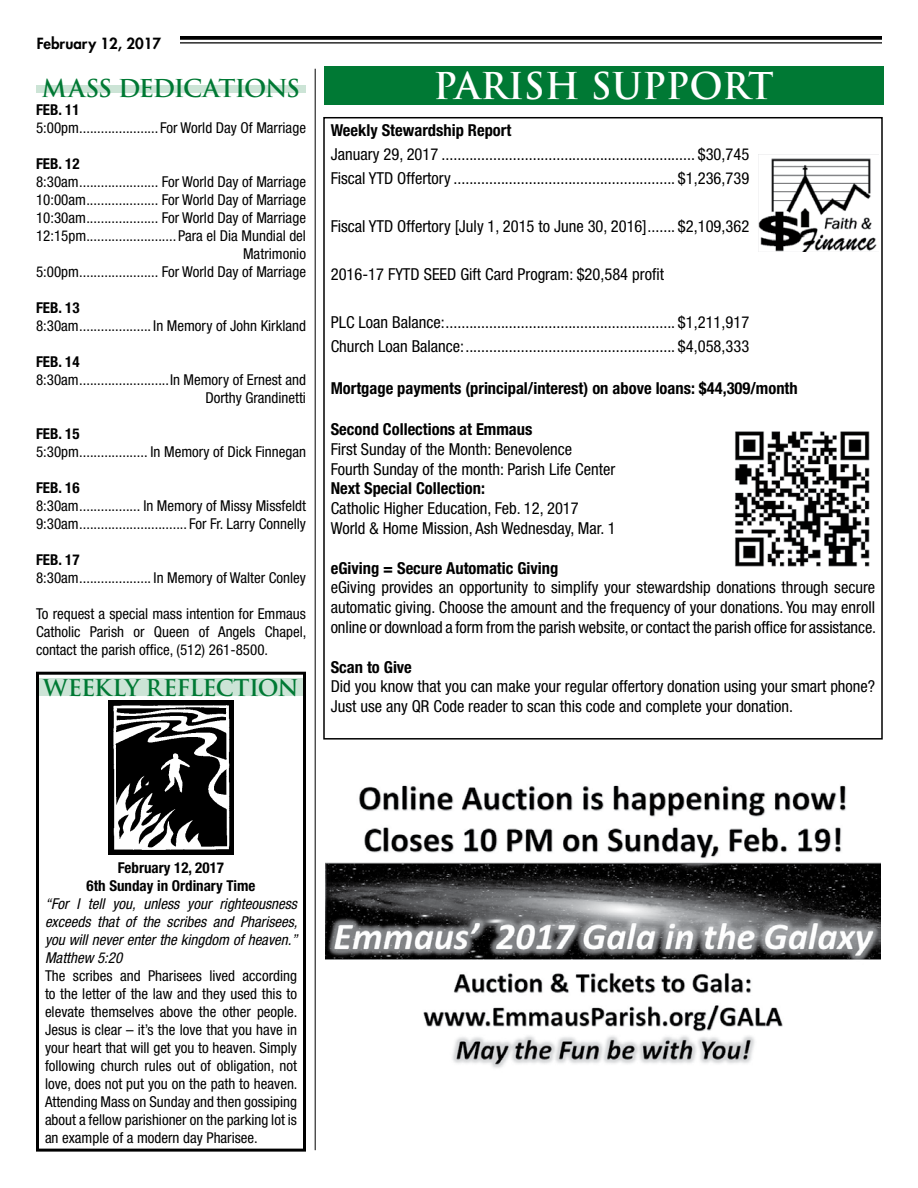
<style>
.page{position:relative;width:918px;height:1188px;background:#fff}
.page>*{position:absolute;margin:0;border:0;box-sizing:border-box;transform-origin:0 0}
.t1{font:700 36px "Trajan Pro";color:#fff}
.t2{font:700 24px "Trajan Pro";letter-spacing:-.05em;color:#007934}
.t3{font:700 22.5px "Trajan Pro";letter-spacing:-.04em;color:#007934}
.t4{font:condensed 16.5px/19.8px "Helvetica Neue LT Std";color:#000}
.t5{font:700 condensed 16.5px "Helvetica Neue LT Std";color:#000}
.t6{font:condensed 15px/18px "Helvetica Neue LT Std";color:#000;text-align:justify}
.t7{font:italic condensed 15px/18px "Helvetica Neue LT Std";color:#000;text-align:justify}
.t8{font:700 condensed 15px/18px "Helvetica Neue LT Std";color:#000;text-align:center}
.t9{font:800 15px "Futura Std";color:#000}
</style>
<div class="page">
<div style="left:36px;top:678px;width:268px;height:18px;background:#cce4d6"></div>
<hr style="left:315px;top:69px;width:1px;height:1081px;background:#000">
<div style="left:36px;top:85px;width:270px;height:7px;background:#cce4d6"></div>
<div style="left:324px;top:66px;width:559px;height:39px;background:#007934"></div>
<img style="left:758px;top:155px;width:119px;height:96px">
<div style="left:36px;top:672px;width:270px;height:480px;border:3px solid #000"></div>
<div style="left:323px;top:117px;width:560px;height:623px;border:2px solid #000"></div>
<svg style="left:180px;top:36px;width:702px;height:4px;background:#0f0f0f"></svg>
<hr style="left:180px;top:42px;width:702px;height:2px;background:#000">
<img style="left:735px;top:431px;width:135px;height:136px">
<img style="left:326px;top:785px;width:555px;height:283px">
<img style="left:109px;top:700px;width:125px;height:154px">
<p class="t9" style="left:37px;top:34px;width:126px">February 12, 2017</p>
<h2 class="t2" style="left:42px;top:73px;width:260px">MASS DEDICATIONS</h2>
<p class="t8" style="left:36px;top:100px;width:45px">FEB. 11</p>
<p class="t6" style="left:36px;top:118px;width:271px">5:00pm...................... For World Day Of Marriage</p>
<p class="t8" style="left:36px;top:154px;width:45px">FEB. 12</p>
<p class="t6" style="left:36px;top:172px;width:271px">8:30am...................... For World Day of Marriage 10:00am.................... For World Day of Marriage 10:30am.................... For World Day of Marriage 12:15pm</p>
<p class="t6" style="left:36px;top:226px;width:271px;text-align:right">Para el Dia Mundial del<br>Matrimonio<br>5:00pm...................... For World Day of Marriage</p>
<p class="t8" style="left:36px;top:298px;width:45px">FEB. 13</p>
<p class="t6" style="left:36px;top:316px;width:271px">8:30am.................... In Memory of John Kirkland</p>
<p class="t8" style="left:36px;top:352px;width:45px">FEB. 14</p>
<p class="t6" style="left:36px;top:370px;width:271px;text-align:right">8:30am.........................In Memory of Ernest and<br>Dorthy Grandinetti</p>
<p class="t8" style="left:36px;top:424px;width:45px">FEB. 15</p>
<p class="t6" style="left:36px;top:442px;width:271px">5:30pm................... In Memory of Dick Finnegan</p>
<p class="t8" style="left:36px;top:478px;width:45px">FEB. 16</p>
<p class="t6" style="left:36px;top:496px;width:271px">8:30am................. In Memory of Missy Missfeldt<br>9:30am</p>
<p class="t6" style="left:189px;top:514px;width:118px">For Fr. Larry Connelly</p>
<p class="t8" style="left:36px;top:550px;width:45px">FEB. 17</p>
<p class="t6" style="left:36px;top:568px;width:271px">8:30am.................... In Memory of Walter Conley</p>
<p class="t6" style="left:36px;top:604px;width:272px">To request a special mass intention for Emmaus Catholic Parish or Queen of Angels Chapel, contact the parish office, (512) 261-8500.</p>
<h3 class="t3" style="left:43px;top:674px;width:257px">WEEKLY REFLECTION</h3>
<h1 class="t1" style="left:434px;top:63px;width:342px">PARISH SUPPORT</h1>
<p class="t5" style="left:331px;top:120px;width:182px">Weekly Stewardship Report</p>
<p class="t4" style="left:331px;top:142px;width:420px;line-height:24px">January 29, 2017 ................................................................ $30,745<br>Fiscal YTD Offertory ........................................................ $1,236,739</p>
<p class="t4" style="left:331px;top:216px;width:420px">Fiscal YTD Offertory [July 1, 2015 to June 30, 2016]....... $2,109,362</p>
<p class="t4" style="left:331px;top:264px;width:335px">2016-17 FYTD SEED Gift Card Program: $20,584 profit</p>
<p class="t4" style="left:331px;top:310px;width:420px;line-height:24px">PLC Loan Balance:.......................................................... $1,211,917<br>Church Loan Balance:..................................................... $4,058,333</p>
<p class="t5" style="left:331px;top:378px;width:469px">Mortgage payments (principal/interest) on above loans: $44,309/month</p>
<p class="t5" style="left:331px;top:419px;width:203px">Second Collections at Emmaus</p>
<p class="t4" style="left:331px;top:439px;width:286px">First Sunday of the Month: Benevolence<br>Fourth Sunday of the month: Parish Life Center</p>
<p class="t5" style="left:331px;top:479px;width:156px">Next Special Collection:</p>
<p class="t4" style="left:331px;top:498px;width:286px">Catholic Higher Education, Feb. 12, 2017<br>World &amp; Home Mission, Ash Wednesday, Mar. 1</p>
<p class="t5" style="left:331px;top:558px;width:229px">eGiving = Secure Automatic Giving</p>
<p class="t4" style="left:331px;top:578px;width:547px;text-align:justify">eGiving provides an opportunity to simplify your stewardship donations through secure automatic giving. Choose the amount and the frequency of your donations. You may enroll online or download a form from the parish website, or contact the parish office for assistance.</p>
<p class="t5" style="left:331px;top:657px;width:83px">Scan to Give</p>
<p class="t4" style="left:331px;top:677px;width:546px">Did you know that you can make your regular offertory donation using your smart phone?<br>Just use any QR Code reader to scan this code and complete your donation.</p>
<p class="t8" style="left:87px;top:858px;width:170px">February 12, 2017<br>6th Sunday in Ordinary Time</p>
<p class="t7" style="left:45px;top:895px;width:254px">“For I tell you, unless your righteousness exceeds that of the scribes and Pharisees, you will never enter the kingdom of heaven.” Matthew 5:20</p>
<p class="t6" style="left:45px;top:966px;width:254px">The scribes and Pharisees lived according to the letter of the law and they used this to elevate themselves above the other people.<br>Jesus is clear – it’s the love that you have in your heart that will get you to heaven. Simply following church rules out of obligation, not love, does not put you on the path to heaven.<br>Attending Mass on Sunday and then gossiping about a fellow parishioner on the parking lot is an example of a modern day Pharisee.</p>
</div>
